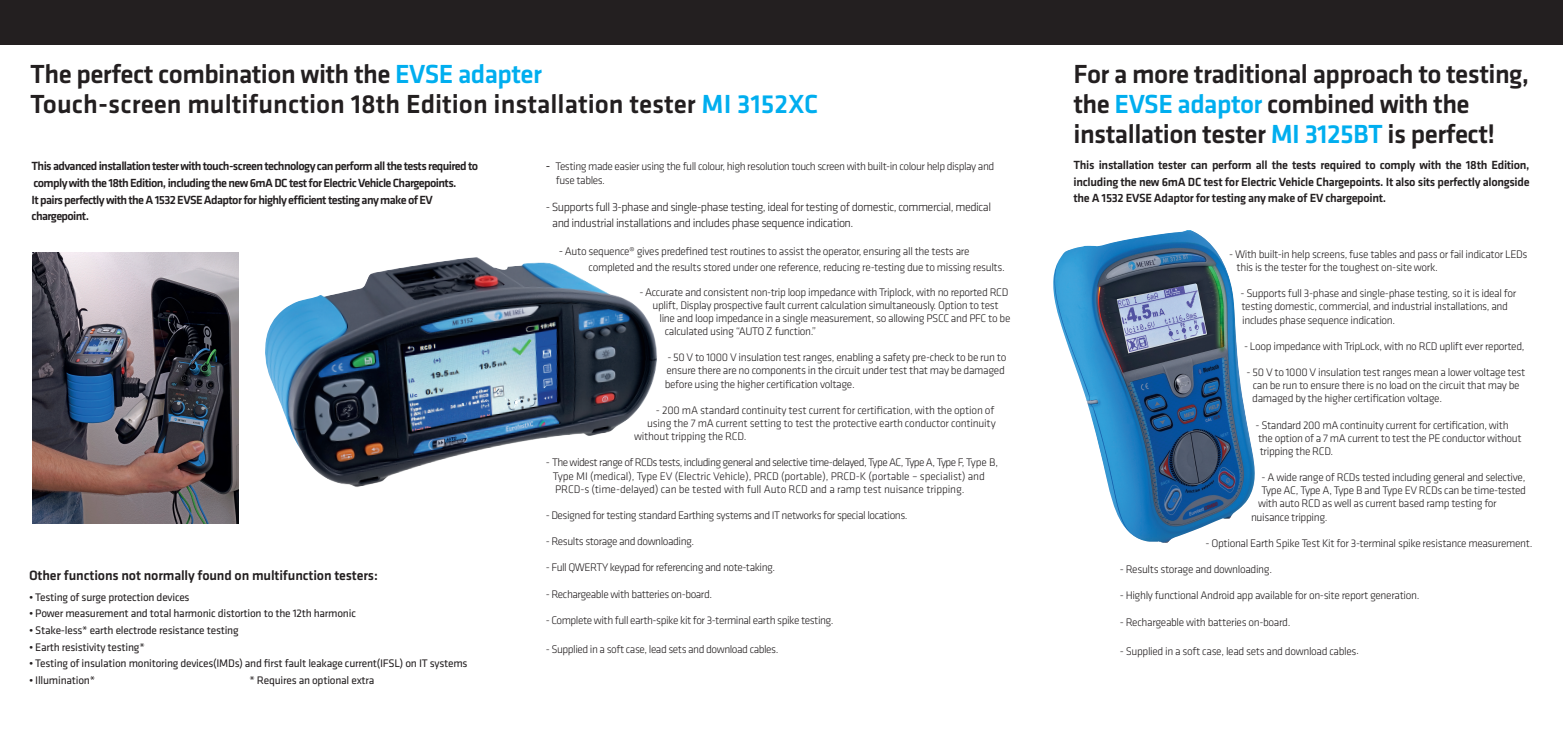
<style>
.page{position:relative;width:1563px;height:737px;background:#fff}
.page>*{position:absolute;margin:0;border:0;box-sizing:border-box;transform-origin:0 0}
.t1{font:500 27.12px/29.8px "Klavika";letter-spacing:-.02em;color:#231f20}
.t2{font:500 27.12px/29.8px "Klavika";color:#231f20}
.t3{font:500 14px "Klavika";letter-spacing:-.01em;color:#231f20}
.t4{font:500 12.25px/16.6px "Klavika";letter-spacing:-.05em;color:#231f20;text-align:justify}
.t5{font:300 12.25px/15.8px "Klavika";letter-spacing:-.04em;color:#231f20}
.t6{font:300 11.38px/13.1px "Klavika";letter-spacing:-.03em;color:#231f20}
.t7{font:11.38px "Klavika";letter-spacing:-.02em;color:#231f20}
.t8{font:300 11.38px/13.1px "Klavika";letter-spacing:-.01em;color:#231f20}
.s1{color:#00aeef}
.s2{font-weight:400;font-size:12.25px}
.s3{font-size:12.25px}
</style>
<div class="page">
<div style="left:0;top:0;width:1563px;height:45px;background:#231f20"></div>
<img style="left:265px;top:257px;width:392px;height:230px">
<img style="left:33px;top:252px;width:206px;height:271px">
<img style="left:1053px;top:230px;width:202px;height:313px">
<h1 class="t2" style="left:30px;top:59px;width:789px">The perfect combination with the <span class="s1">EVSE adapter<br></span>Touch-screen multifunction 18th Edition installation tester <span class="s1">MI 3152XC</span></h1>
<p class="t4" style="left:32px;top:158px;width:448px;text-align:left">This advanced installation tester with touch-screen technology can perform all the tests required to comply with the 18th Edition, including the new 6mA DC test for Electric Vehicle Chargepoints.<br>It pairs perfectly with the A 1532 EVSE Adaptor for highly efficient testing any make of EV chargepoint.</p>
<p class="t3" style="left:29px;top:565px;width:350px">Other functions not normally found on multifunction testers:</p>
<p class="t7" style="left:29px;top:589px;width:162px">• Testing of surge protection devices</p>
<p class="t7" style="left:29px;top:606px;width:328px">• Power measurement and total harmonic distortion to the 12th harmonic</p>
<p class="t7" style="left:29px;top:622px;width:211px">• Stake-less* earth electrode resistance testing</p>
<p class="t7" style="left:29px;top:639px;width:117px">• Earth resistivity testing*</p>
<p class="t7" style="left:29px;top:656px;width:440px">• Testing of insulation monitoring devices(IMDs) and first fault leakage current(IFSL) on IT systems</p>
<p class="t7" style="left:29px;top:672px;width:68px">• Illumination*</p>
<p class="t7" style="left:250px;top:672px;width:126px">* Requires an optional extra</p>
<p class="t6" style="left:556px;top:160px;width:440px;text-indent:-10px"><span class="s2">-</span> Testing made easier using the full colour, high resolution touch screen with built-in colour help display and fuse tables.</p>
<p class="t5" style="left:552px;top:199px;width:440px;text-indent:-7px">- Supports full 3-phase and single-phase testing, ideal for testing of domestic, commercial, medical and industrial installations and includes phase sequence indication.</p>
<p class="t6" style="left:588px;top:244px;width:418px;line-height:15.8px;text-indent:-30px"><span class="s3">-</span> Auto sequence® gives predefined test routines to assist the operator, ensuring all the tests are completed and the results stored under one reference, reducing re-testing due to missing results.</p>
<p class="t6" style="left:639px;top:285px;width:371px">- Accurate and consistent non-trip loop impedance with Triplock, with no reported RCD</p>
<p class="t6" style="left:652px;top:298px;width:348px">uplift, Display prospective fault current calculation simultaneously. Option to test</p>
<p class="t6" style="left:659px;top:311px;width:352px">line and loop impedance in a single measurement, so allowing PSCC and PFC to be</p>
<p class="t6" style="left:665px;top:324px;width:153px">calculated using “AUTO Z function.”</p>
<p class="t6" style="left:665px;top:351px;width:343px">- 50 V to 1000 V insulation test ranges, enabling a safety pre-check to be run to ensure there are no components in the circuit under test that may be damaged before using the higher certification voltage.</p>
<p class="t6" style="left:656px;top:403px;width:340px">- 200 mA standard continuity test current for certification, with the option of</p>
<p class="t6" style="left:647px;top:416px;width:350px">using the 7 mA current setting to test the protective earth conductor continuity</p>
<p class="t6" style="left:634px;top:429px;width:114px">without tripping the RCD.</p>
<p class="t8" style="left:553px;top:456px;width:447px;text-indent:-7px">- The widest range of RCDs tests, including general and selective time-delayed, Type AC, Type A, Type F, Type B,<br>Type MI (medical), Type EV (Electric Vehicle), PRCD (portable), PRCD-K (portable – specialist) and<br>PRCD-s (time-delayed) can be tested with full Auto RCD and a ramp test nuisance tripping.</p>
<p class="t6" style="left:546px;top:508px;width:363px">- Designed for testing standard Earthing systems and IT networks for special locations.</p>
<p class="t6" style="left:546px;top:534px;width:150px">- Results storage and downloading.</p>
<p class="t6" style="left:546px;top:561px;width:231px">- Full QWERTY keypad for referencing and note-taking.</p>
<p class="t6" style="left:546px;top:587px;width:168px">- Rechargeable with batteries on-board.</p>
<p class="t6" style="left:546px;top:613px;width:289px">- Complete with full earth-spike kit for 3-terminal earth spike testing.</p>
<p class="t6" style="left:546px;top:642px;width:234px">- Supplied in a soft case, lead sets and download cables.</p>
<h1 class="t1" style="left:1073px;top:59px;width:457px">For a more traditional approach to testing, the <span class="s1">EVSE adaptor</span> combined with the installation tester <span class="s1">MI 3125BT</span> is perfect!</h1>
<p class="t4" style="left:1073px;top:156px;width:458px">This installation tester can perform all the tests required to comply with the 18th Edition, including the new 6mA DC test for Electric Vehicle Chargepoints. It also sits perfectly alongside the A 1532 EVSE Adaptor for testing any make of EV chargepoint.</p>
<p class="t6" style="left:1236px;top:247px;width:292px;text-indent:-7px">- With built-in help screens, fuse tables and pass or fail indicator LEDs this is the tester for the toughest on-site work.</p>
<p class="t6" style="left:1240px;top:287px;width:277px">- Supports full 3-phase and single-phase testing, so it is ideal for testing domestic, commercial, and industrial installations, and includes phase sequence indication.</p>
<p class="t6" style="left:1244px;top:339px;width:282px">- Loop impedance with TripLock, with no RCD uplift ever reported,</p>
<p class="t6" style="left:1252px;top:365px;width:275px;text-indent:-6px">- 50 V to 1000 V insulation test ranges mean a lower voltage test can be run to ensure there is no load on the circuit that may be damaged by the higher certification voltage.</p>
<p class="t6" style="left:1255px;top:418px;width:268px">- Standard 200 mA continuity current for certification, with the option of a 7 mA current to test the PE conductor without tripping the RCD.</p>
<p class="t6" style="left:1261px;top:471px;width:266px">- A wide range of RCDs tested including general and selective,</p>
<p class="t6" style="left:1261px;top:484px;width:266px">Type AC, Type A, Type B and Type EV RCDs can be time-tested</p>
<p class="t6" style="left:1258px;top:497px;width:240px">with auto RCD as well as current based ramp testing for</p>
<p class="t6" style="left:1251px;top:510px;width:78px">nuisance tripping.</p>
<p class="t6" style="left:1205px;top:536px;width:329px">- Optional Earth Spike Test Kit for 3-terminal spike resistance measurement.</p>
<p class="t6" style="left:1119px;top:562px;width:154px">- Results storage and downloading.</p>
<p class="t6" style="left:1119px;top:589px;width:301px">- Highly functional Android app available for on-site report generation.</p>
<p class="t6" style="left:1119px;top:615px;width:172px">- Rechargeable with batteries on-board.</p>
<p class="t6" style="left:1119px;top:644px;width:241px">- Supplied in a soft case, lead sets and download cables<span class="s3">.</span></p>
</div>
